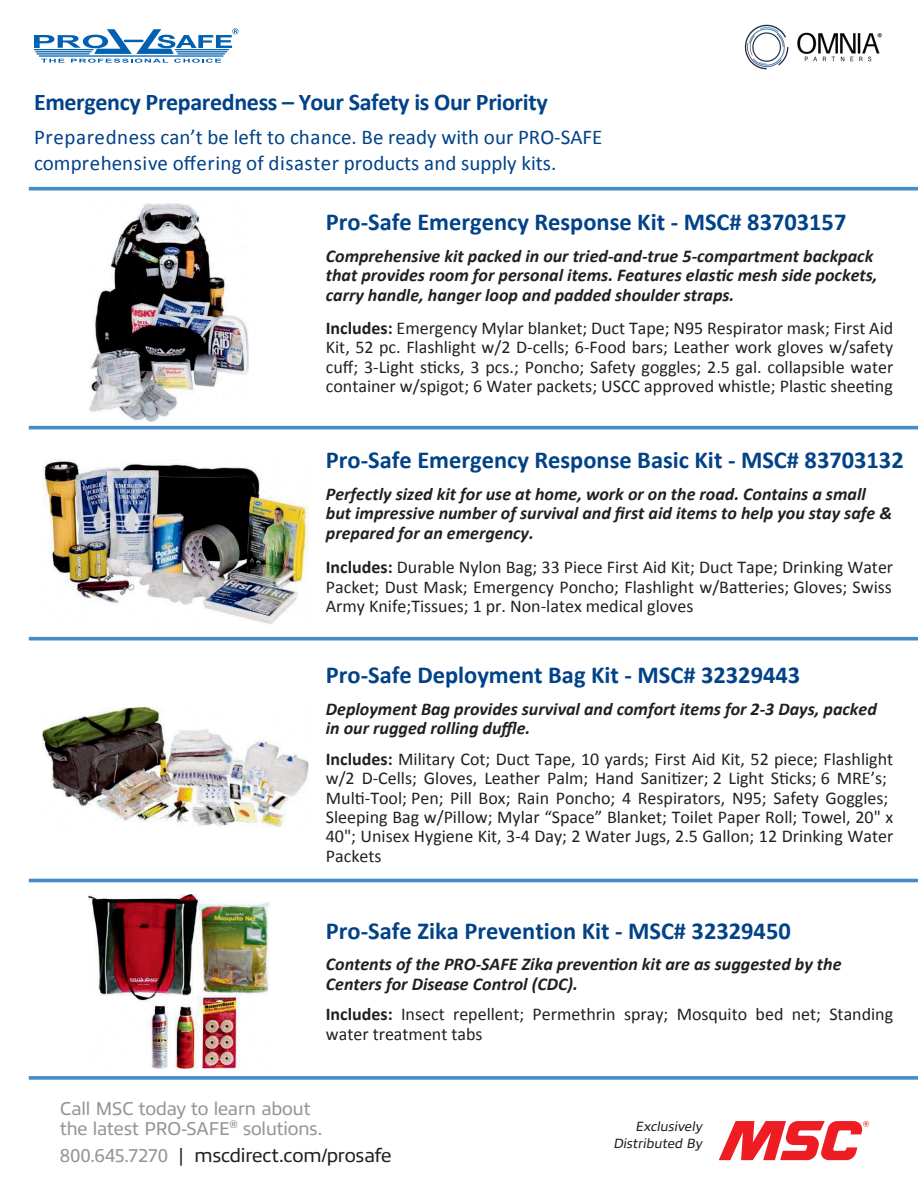
<style>
.page{position:relative;width:918px;height:1188px;background:#fff}
.page>*{position:absolute;margin:0;border:0;box-sizing:border-box;transform-origin:0 0}
.t1{font:700 24.45px "Calibri";color:#014288}
.t2{font:700 24px "Calibri";letter-spacing:-.015em;color:#014288}
.t3{font:21px/25.2px "Calibri";color:#014288}
.t4{font:19.5px "Allumi Std";letter-spacing:-.02em;color:#231f20}
.t5{font:18.75px/19.5px "Allumi Std";letter-spacing:-.025em;color:#939598}
.t6{font:18px/19.5px "Calibri";color:#231f20;text-align:justify}
.t7{font:italic 700 18px/19.5px "Calibri";color:#231f20}
.t8{font:italic 13.5px/16.2px "Allumi Std";color:#231f20;text-align:right}
.s1{font-weight:700}
.s2{font-size:18.75px;color:#939598}
</style>
<div class="page">
<img style="left:88px;top:894px;width:181px;height:174px">
<img style="left:42px;top:460px;width:266px;height:164px">
<img style="left:42px;top:708px;width:266px;height:120px">
<svg style="left:29px;top:1076px;width:889px;height:4px;background:#5996ce"></svg>
<hr style="left:29px;top:879px;width:889px;height:3px;background:#488bc9">
<svg style="left:29px;top:637px;width:889px;height:4px;background:#5e99cf"></svg>
<hr style="left:29px;top:426px;width:889px;height:3px;background:#488bc9">
<hr style="left:29px;top:187px;width:889px;height:3px;background:#488bc9">
<svg style="left:34px;top:28px;width:204px;height:35px"></svg>
<img style="left:90px;top:203px;width:159px;height:219px">
<svg style="left:719px;top:1121px;width:150px;height:39px"></svg>
<img style="left:744px;top:24px;width:138px;height:46px">
<h2 class="t2" style="left:34px;top:85px;width:515px">Emergency Preparedness – Your Safety is Our Priority</h2>
<p class="t3" style="left:34px;top:124px;width:570px">Preparedness can’t be left to chance. Be ready with our PRO-SAFE comprehensive offering of disaster products and supply kits.</p>
<h1 class="t1" style="left:326px;top:205px;width:522px">Pro-Safe Emergency Response Kit - MSC# 83703157</h1>
<p class="t7" style="left:326px;top:245px;width:553px">Comprehensive kit packed in our tried-and-true 5-compartment backpack that provides room for personal items. Features elastic mesh side pockets, carry handle, hanger loop and padded shoulder straps.</p>
<p class="t6" style="left:326px;top:317px;width:569px"><span class="s1">Includes:</span> Emergency Mylar blanket; Duct Tape; N95 Respirator mask; First Aid Kit, 52 pc. Flashlight w/2 D-cells; 6-Food bars; Leather work gloves w/safety cuff; 3-Light sticks, 3 pcs.; Poncho; Safety goggles; 2.5 gal. collapsible water container w/spigot; 6 Water packets; USCC approved whistle; Plastic sheeting</p>
<h1 class="t1" style="left:326px;top:443px;width:579px">Pro-Safe Emergency Response Basic Kit - MSC# 83703132</h1>
<p class="t7" style="left:326px;top:483px;width:568px">Perfectly sized kit for use at home, work or on the road. Contains a small but impressive number of survival and first aid items to help you stay safe &amp; prepared for an emergency.</p>
<p class="t6" style="left:326px;top:557px;width:569px"><span class="s1">Includes:</span> Durable Nylon Bag; 33 Piece First Aid Kit; Duct Tape; Drinking Water Packet; Dust Mask; Emergency Poncho; Flashlight w/Batteries; Gloves; Swiss Army Knife;Tissues; 1 pr. Non-latex medical gloves</p>
<h1 class="t1" style="left:326px;top:658px;width:476px">Pro-Safe Deployment Bag Kit - MSC# 32329443</h1>
<p class="t7" style="left:326px;top:698px;width:553px">Deployment Bag provides survival and comfort items for 2-3 Days, packed in our rugged rolling duffle.</p>
<p class="t6" style="left:326px;top:748px;width:569px;text-align:left"><span class="s1">Includes:</span> Military Cot; Duct Tape, 10 yards; First Aid Kit, 52 piece; Flashlight w/2 D-Cells; Gloves, Leather Palm; Hand Sanitizer; 2 Light Sticks; 6 MRE’s; Multi-Tool; Pen; Pill Box; Rain Poncho; 4 Respirators, N95; Safety Goggles; Sleeping Bag w/Pillow; Mylar “Space” Blanket; Toilet Paper Roll; Towel, 20" x 40"; Unisex Hygiene Kit, 3-4 Day; 2 Water Jugs, 2.5 Gallon; 12 Drinking Water Packets</p>
<h1 class="t1" style="left:326px;top:913px;width:466px">Pro-Safe Zika Prevention Kit - MSC# 32329450</h1>
<p class="t7" style="left:326px;top:954px;width:517px">Contents of the PRO-SAFE Zika prevention kit are as suggested by the<br>Centers for Disease Control (CDC).</p>
<p class="t6" style="left:326px;top:1004px;width:569px"><span class="s1">Includes:</span> Insect repellent; Permethrin spray; Mosquito bed net; Standing water treatment tabs</p>
<p class="t5" style="left:60px;top:1099px;width:264px">Call MSC today to learn about the latest PRO-SAFE<sup>®</sup> solutions.</p>
<p class="t4" style="left:60px;top:1144px;width:333px"><span class="s2">800.645.7270</span> | mscdirect.com/prosafe</p>
<p class="t8" style="left:613px;top:1119px;width:93px">Exclusively<br>Distributed By</p>
</div>
